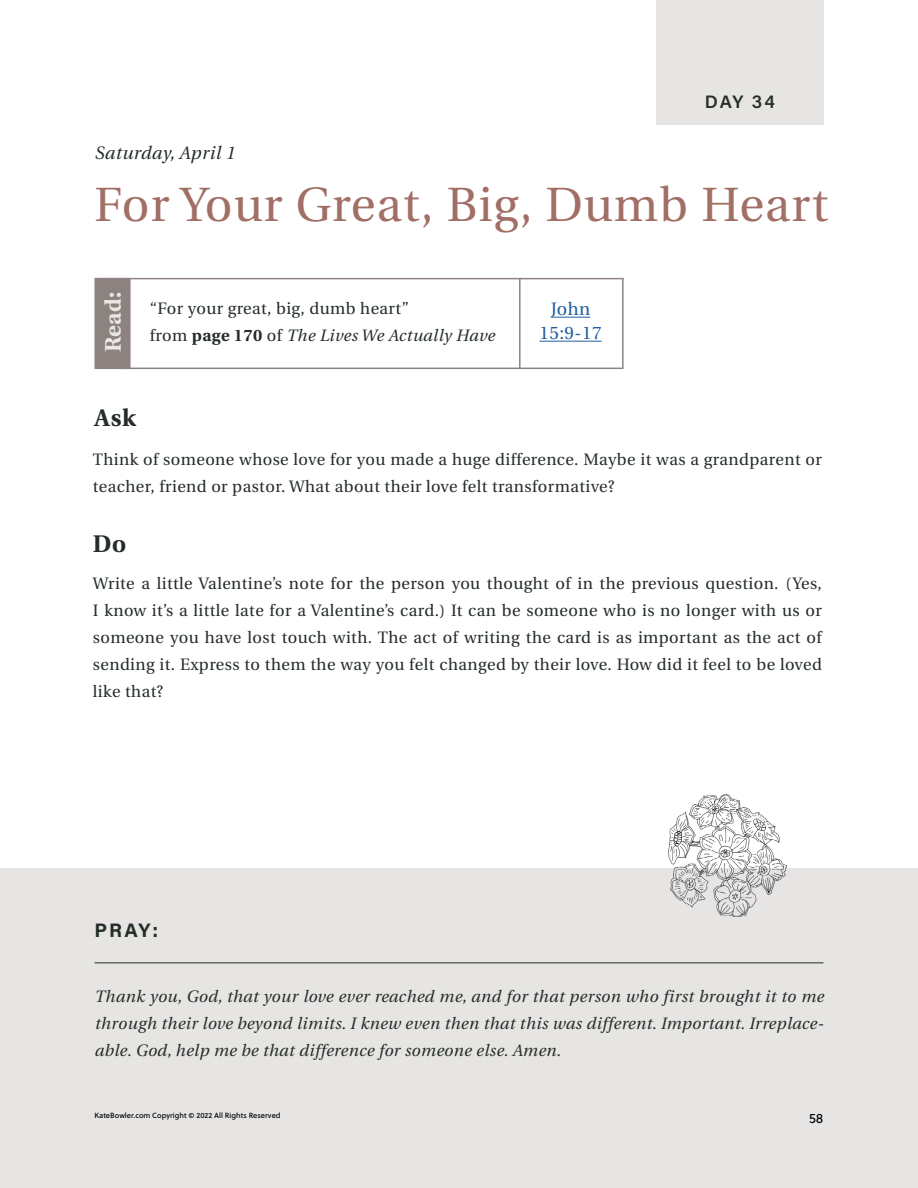
<style>
.page{position:relative;width:918px;height:1188px;background:#fff}
.page>*{position:absolute;margin:0;border:0;box-sizing:border-box;transform-origin:0 0}
.t1{font:48px "Heuristica";letter-spacing:.025em;color:#a26f66}
.t2{font:700 24px "Heuristica";color:#242d28}
.t3{font:700 22.5px "Heuristica";color:#eae8e3}
.t4{font:700 19.5px "Acumin Pro";color:#242d28}
.t5{font:italic 18px "Heuristica";letter-spacing:.025em;color:#242d28}
.t6{font:18px/24px "Heuristica";letter-spacing:.025em;color:#215e9e;text-align:center}
.t7{font:600 18px "Acumin Pro";color:#242d28}
.t8{font:16.5px/27px "Heuristica";letter-spacing:.025em;color:#242d28}
.t9{font:italic 16.5px/27px "Heuristica";letter-spacing:.025em;color:#242d28;text-align:justify}
.t10{font:13.5px "Soleil";color:#000}
.t11{font:7.5px "Soleil Bk";color:#000}
.s1{font-weight:700}
.s2{font-style:italic}
</style>
<div class="page">
<div style="left:94px;top:278px;width:37px;height:91px;background:#8c8381;border:2px solid #8c8381"></div>
<div style="left:656px;top:0;width:168px;height:124px;background:#e7e5e4"></div>
<div style="left:1px;top:868px;width:917px;height:320px;background:#e7e5e4"></div>
<hr style="left:94px;top:962px;width:730px;height:1px;background:#242d28">
<hr style="left:551px;top:317px;width:39px;height:1px;background:#215e9e">
<hr style="left:539px;top:341px;width:63px;height:1px;background:#215e9e">
<hr style="left:123px;top:368px;width:499px;height:1px;background:#8c8381">
<hr style="left:98px;top:278px;width:526px;height:1px;background:#8d8382">
<hr style="left:519px;top:278px;width:2px;height:91px;background:#8c8381">
<hr style="left:622px;top:278px;width:2px;height:91px;background:#8c8381">
<img style="left:669px;top:795px;width:118px;height:121px">
<p class="t5" style="left:94px;top:139px;width:142px">Saturday, April 1</p>
<p class="t7" style="left:705px;top:89px;width:72px">DAY 34</p>
<h1 class="t1" style="left:94px;top:167px;width:735px">For Your Great, Big, Dumb Heart</h1>
<h3 class="t3" style="left:95px;top:352px;width:63px;rotate:-90deg">Read:</h3>
<p class="t8" style="left:150px;top:295px;width:346px">“For your great, big, dumb heart”<br>from <span class="s1">page 170</span> of <span class="s2">The Lives We Actually Have</span></p>
<h2 class="t2" style="left:94px;top:399px;width:43px">Ask</h2>
<p class="t6" style="left:539px;top:297px;width:64px">John<br>15:9-17</p>
<p class="t8" style="left:93px;top:446px;width:730px">Think of someone whose love for you made a huge difference. Maybe it was a grandparent or teacher, friend or pastor. What about their love felt transformative?</p>
<h2 class="t2" style="left:93px;top:524px;width:35px">Do</h2>
<p class="t8" style="left:93px;top:570px;width:731px;text-align:justify">Write a little Valentine’s note for the person you thought of in the previous question. (Yes, I know it’s a little late for a Valentine’s card.) It can be someone who is no longer with us or someone you have lost touch with. The act of writing the card is as important as the act of sending it. Express to them the way you felt changed by their love. How did it feel to be loved like that?</p>
<p class="t4" style="left:94px;top:916px;width:65px">PRAY:</p>
<p class="t9" style="left:94px;top:982px;width:731px">Thank you, God, that your love ever reached me, and for that person who first brought it to me through their love beyond limits. I knew even then that this was different. Important. Irreplace&shy;able. God, help me be that difference for someone else. Amen.</p>
<p class="t11" style="left:94px;top:1110px;width:188px">KateBowler.com Copyright © 2022 All Rights Reserved</p>
<p class="t10" style="left:809px;top:1108px;width:16px">58</p>
</div>
